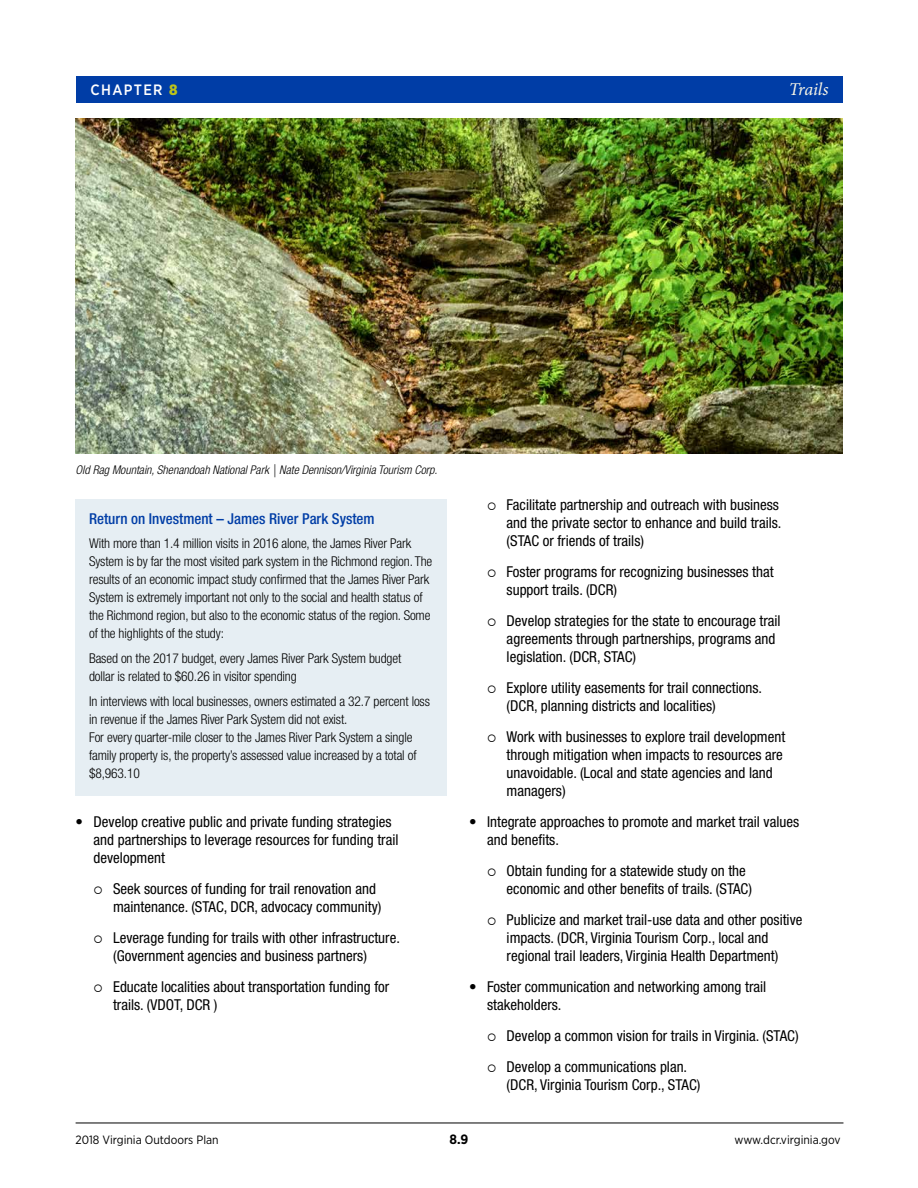
<style>
.page{position:relative;width:918px;height:1188px;background:#fff}
.page>*{position:absolute;margin:0;border:0;box-sizing:border-box;transform-origin:0 0}
.Pg_Header_text{font:italic 18px "Minion Pro";letter-spacing:-.015em;color:#f8f5e6}
.sub-bullet{font:condensed 15px/18px "Helvetica Neue LT Std";color:#000}
.Bullet_numbers{font:condensed 15px/18px "Helvetica Neue LT Std";color:#000}
.Text_box_heading_1{font:500 condensed 15px "Helvetica Neue LT Std";color:#003da6}
.Pg_Header_text-2{font:500 15px "Gotham Narrow";letter-spacing:.09em;color:#fff}
.Text_box_body1{font:300 condensed 13.5px/18px "Helvetica Neue LT Std";letter-spacing:-.01em;color:#000}
.Text_box_body2{font:300 condensed 13.5px/18px "Helvetica Neue LT Std";letter-spacing:-.01em;color:#000}
.t1{font:700 13.5px "Gotham Narrow";color:#000}
.t2{font:italic 300 condensed 12px "Helvetica Neue LT Std";color:#000}
.t3{font:12px "Gotham Narrow";color:#000}
.t4{font:700 12px "Gotham Narrow";color:#000}
.s1{font-weight:900;color:#bcc31a}
</style>
<div class="page">
<hr style="left:76px;top:1123px;width:767px;height:1px;background:#000">
<div style="left:76px;top:76px;width:766px;height:27px;background:#003da6"></div>
<div style="left:76px;top:499px;width:371px;height:297px;background:#e6eef3"></div>
<img style="left:76px;top:119px;width:766px;height:335px">
<p class="Pg_Header_text-2" style="left:91px;top:80px;width:89px">CHAPTER <span class="s1">8</span></p>
<p class="Pg_Header_text" style="left:789px;top:76px;width:41px">Trails</p>
<p class="t2" style="left:76px;top:463px;width:363px">Old Rag Mountain, Shenandoah National Park | Nate Dennison/Virginia Tourism Corp.</p>
<p class="Text_box_heading_1" style="left:89px;top:509px;width:287px">Return on Investment – James River Park System</p>
<p class="Text_box_body1" style="left:89px;top:534px;width:345px">With more than 1.4 million visits in 2016 alone, the James River Park System is by far the most visited park system in the Richmond region. The results of an economic impact study confirmed that the James River Park System is extremely important not only to the social and health status of the Richmond region, but also to the economic status of the region. Some of the highlights of the study:</p>
<p class="Text_box_body2" style="left:89px;top:649px;width:314px">Based on the 2017 budget, every James River Park System budget dollar is related to $60.26 in visitor spending</p>
<p class="Text_box_body1" style="left:89px;top:692px;width:342px">In interviews with local businesses, owners estimated a 32.7 percent loss in revenue if the James River Park System did not exist.</p>
<p class="Text_box_body1" style="left:89px;top:728px;width:329px">For every quarter-mile closer to the James River Park System a single family property is, the property’s assessed value increased by a total of $8,963.10</p>
<p class="Bullet_numbers" style="left:94px;top:813px;width:306px;text-indent:-18px">• Develop creative public and private funding strategies and partnerships to leverage resources for funding trail development</p>
<p class="sub-bullet" style="left:113px;top:880px;width:270px;text-indent:-20px">○ Seek sources of funding for trail renovation and maintenance. (STAC, DCR, advocacy community)</p>
<p class="sub-bullet" style="left:113px;top:928px;width:288px;text-indent:-20px">○ Leverage funding for trails with other infrastructure. (Government agencies and business partners)</p>
<p class="sub-bullet" style="left:113px;top:977px;width:278px;text-indent:-20px">○ Educate localities about transportation funding for trails. (VDOT, DCR )</p>
<p class="sub-bullet" style="left:507px;top:496px;width:276px;text-indent:-20px">○ Facilitate partnership and outreach with business and the private sector to enhance and build trails. (STAC or friends of trails)</p>
<p class="sub-bullet" style="left:507px;top:563px;width:269px;text-indent:-20px">○ Foster programs for recognizing businesses that support trails. (DCR)</p>
<p class="sub-bullet" style="left:507px;top:612px;width:276px;text-indent:-20px">○ Develop strategies for the state to encourage trail agreements through partnerships, programs and legislation. (DCR, STAC)</p>
<p class="sub-bullet" style="left:507px;top:679px;width:257px;text-indent:-20px">○ Explore utility easements for trail connections. (DCR, planning districts and localities)</p>
<p class="sub-bullet" style="left:507px;top:727px;width:280px;text-indent:-20px">○ Work with businesses to explore trail development through mitigation when impacts to resources are unavoidable. (Local and state agencies and land managers)</p>
<p class="Bullet_numbers" style="left:487px;top:812px;width:313px;text-indent:-18px">• Integrate approaches to promote and market trail values and benefits.</p>
<p class="sub-bullet" style="left:507px;top:861px;width:247px;text-indent:-20px">○ Obtain funding for a statewide study on the economic and other benefits of trails. (STAC)</p>
<p class="sub-bullet" style="left:507px;top:910px;width:297px;text-indent:-20px">○ Publicize and market trail-use data and other positive impacts. (DCR, Virginia Tourism Corp., local and regional trail leaders, Virginia Health Department)</p>
<p class="Bullet_numbers" style="left:487px;top:977px;width:281px;text-indent:-18px">• Foster communication and networking among trail stakeholders.</p>
<p class="sub-bullet" style="left:487px;top:1026px;width:313px">○ Develop a common vision for trails in Virginia. (STAC)</p>
<p class="sub-bullet" style="left:507px;top:1057px;width:195px;text-indent:-20px">○ Develop a communications plan. (DCR, Virginia Tourism Corp., STAC)</p>
<p class="t3" style="left:76px;top:1132px;width:145px">2018 Virginia Outdoors Plan</p>
<p class="t1" style="left:449px;top:1130px;width:21px">8.9</p>
<p class="t4" style="left:456px;top:1132px;width:8px">9</p>
<p class="t3" style="left:735px;top:1132px;width:108px">www.dcr.virginia.gov</p>
</div>
